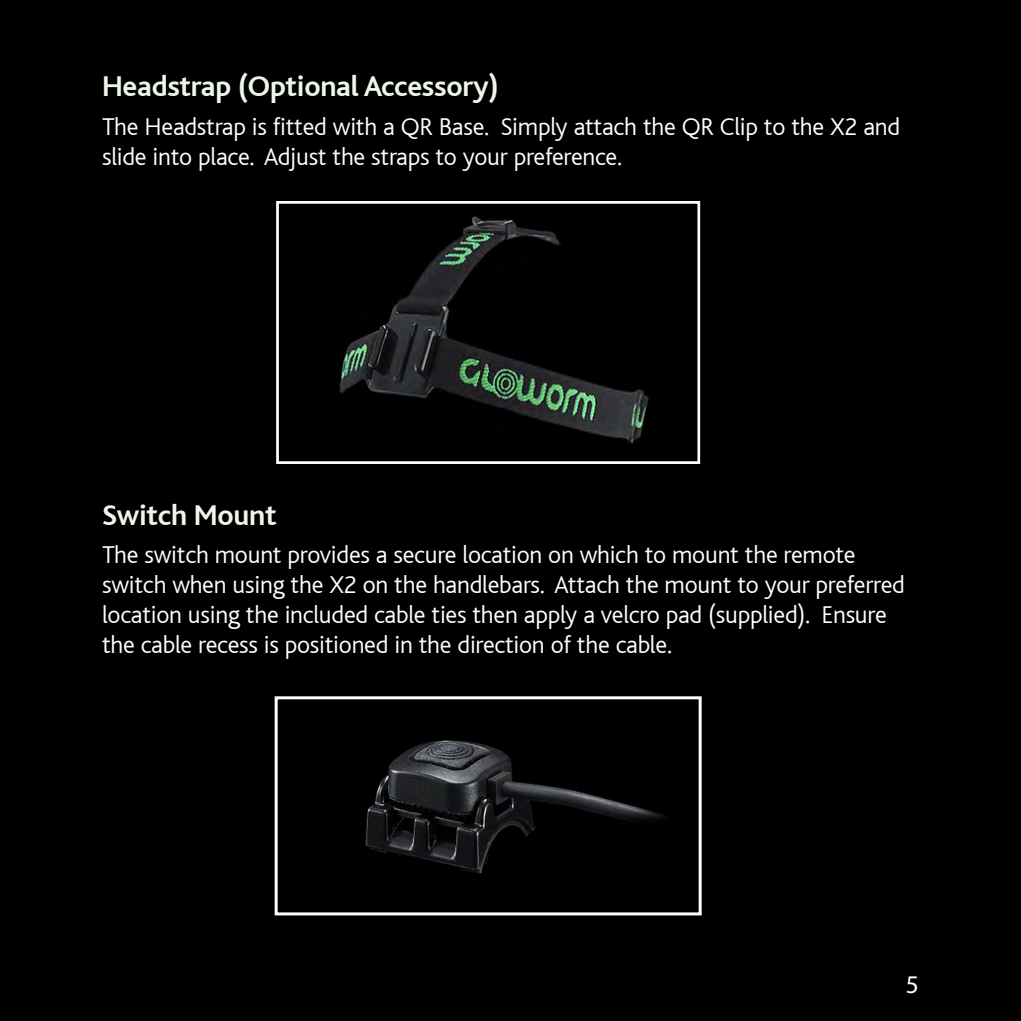
<style>
.page{position:relative;width:1021px;height:1021px;background:#fff}
.page>*{position:absolute;margin:0;border:0;box-sizing:border-box;transform-origin:0 0}
.t1{font:700 30px "Bliss";letter-spacing:-.01em;color:#eef6e8}
.t2{font:300 25.5px/30px "Bliss";letter-spacing:-.01em;color:#fff}
.t3{font:25.5px "Myriad Pro";color:#fff}
</style>
<div class="page">
<div style="left:0;top:0;width:1020px;height:1020px;background:#000"></div>
<img style="left:339px;top:215px;width:310px;height:229px">
<div style="left:276px;top:201px;width:424px;height:263px;border:3px solid #fff"></div>
<img style="left:365px;top:740px;width:299px;height:136px">
<div style="left:275px;top:696px;width:426px;height:219px;border:3px solid #fff"></div>
<p class="t1" style="left:102px;top:71px;width:398px">Headstrap (Optional Accessory)</p>
<p class="t2" style="left:102px;top:112px;width:799px">The Headstrap is fitted with a QR Base. Simply attach the QR Clip to the X2 and slide into place. Adjust the straps to your preference.</p>
<p class="t1" style="left:102px;top:499px;width:176px">Switch Mount</p>
<p class="t2" style="left:102px;top:540px;width:804px">The switch mount provides a secure location on which to mount the remote switch when using the X2 on the handlebars. Attach the mount to your preferred location using the included cable ties then apply a velcro pad (supplied). Ensure the cable recess is positioned in the direction of the cable.</p>
<p class="t3" style="left:905px;top:968px;width:15px">5</p>
</div>
